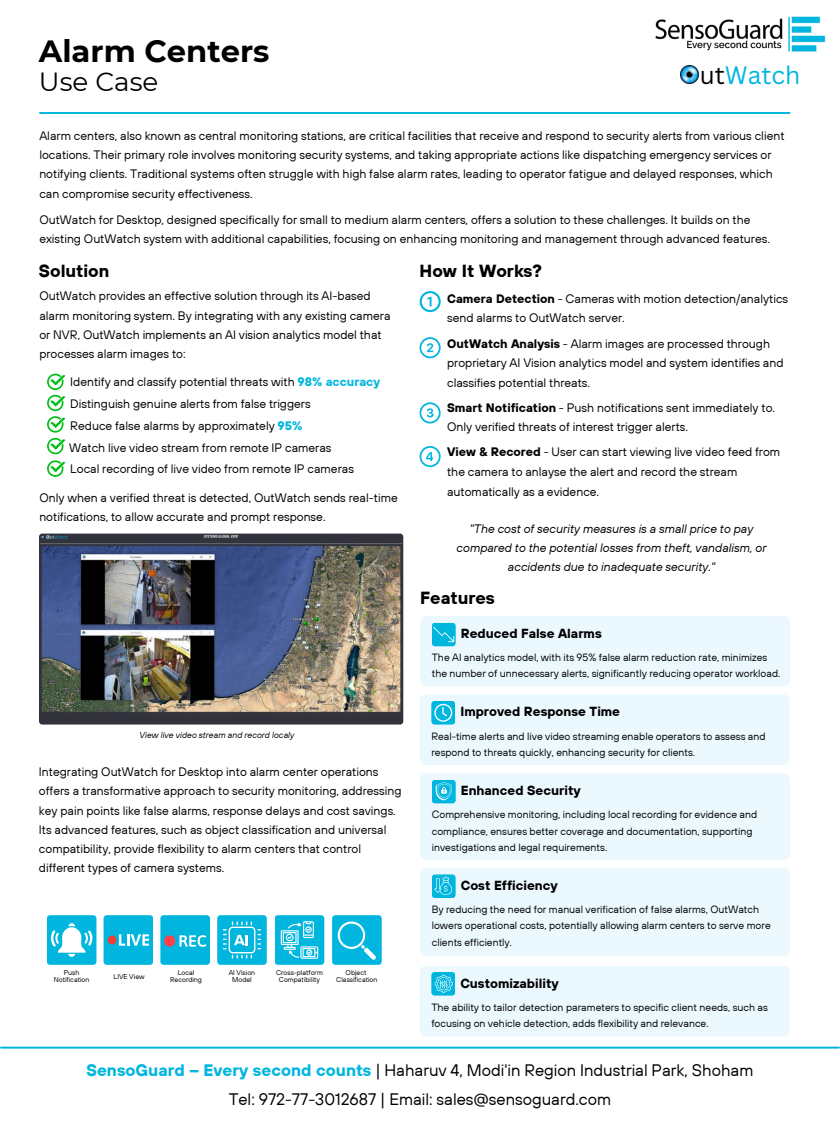
<style>
.page{position:relative;width:840px;height:1121px;background:#fff}
.page>*{position:absolute;margin:0;border:0;box-sizing:border-box;transform-origin:0 0}
.t1{font:700 30.62px "Montserrat";color:#000}
.t2{font:26.25px "Montserrat";color:#000}
.t3{font:24.59px "Canva Sans";color:#00b6de}
.t4{font:700 17.5px "TT Hoves";color:#000}
.t5{font:16.62px/29.6px "TT Hoves";color:#000;text-align:center}
.t6{font:700 13.12px "TT Hoves";color:#000}
.t7{font:12.25px/19.3px "TT Hoves";color:#000}
.t8{font:italic 12.25px/19.1px "TT Hoves";color:#000;text-align:center}
.t9{font:10.5px/16.4px "TT Hoves";color:#000}
.t10{font:italic 8.75px "TT Hoves";color:#000}
.t11{font:7px/7.6px "TT Hoves";color:#000;text-align:center}
.s1{color:#000}
.s2{font-weight:700}
.s3{font-weight:700;color:#00b6de}
</style>
<div class="page">
<img style="left:655px;top:16px;width:171px;height:36px">
<hr style="left:40px;top:112px;width:750px;height:2px;background:#00b6de">
<hr style="left:1px;top:1046px;width:838px;height:2px;background:#00b6de">
<svg style="left:47px;top:373px;width:18px;height:59px"></svg>
<div style="left:420px;top:616px;width:370px;height:70px;background:#ebf9ff;border-radius:7px"></div>
<div style="left:420px;top:694px;width:370px;height:71px;background:#ebf9ff;border-radius:7px"></div>
<div style="left:420px;top:773px;width:370px;height:86px;background:#ebf9ff;border-radius:7px"></div>
<svg style="left:431px;top:701px;width:24px;height:23px"></svg>
<img style="left:681px;top:66px;width:18px;height:18px">
<svg style="left:420px;top:291px;width:21px;height:21px"></svg>
<svg style="left:420px;top:337px;width:21px;height:21px"></svg>
<svg style="left:420px;top:402px;width:21px;height:21px"></svg>
<div style="left:420px;top:867px;width:370px;height:89px;background:#ebf9ff;border-radius:7px"></div>
<div style="left:420px;top:965px;width:370px;height:71px;background:#ebf9ff;border-radius:7px"></div>
<img style="left:39px;top:533px;width:364px;height:191px;border-radius:3px">
<svg style="left:432px;top:623px;width:24px;height:23px"></svg>
<svg style="left:432px;top:780px;width:24px;height:23px"></svg>
<svg style="left:432px;top:874px;width:24px;height:23px"></svg>
<svg style="left:431px;top:972px;width:24px;height:23px"></svg>
<svg style="left:47px;top:438px;width:18px;height:16px"></svg>
<svg style="left:47px;top:460px;width:18px;height:16px"></svg>
<svg style="left:420px;top:446px;width:21px;height:21px"></svg>
<svg style="left:47px;top:915px;width:49px;height:49px"></svg>
<svg style="left:104px;top:915px;width:49px;height:49px;background:#14bbe0"></svg>
<div style="left:108px;top:935px;width:9px;height:9px;background:#ef4035;border-radius:50%"></div>
<svg style="left:160px;top:915px;width:50px;height:49px;background:#1db6da"></svg>
<svg style="left:217px;top:915px;width:50px;height:49px;background:#23c0e2"></svg>
<svg style="left:275px;top:915px;width:49px;height:49px;background:#30c3e4"></svg>
<svg style="left:332px;top:915px;width:50px;height:49px;background:#1dbee1"></svg>
<h1 class="t1" style="left:39px;top:29px;width:232px">Alarm Centers</h1>
<h2 class="t2" style="left:39px;top:64px;width:121px">Use Case</h2>
<p class="t7" style="left:39px;top:125px;width:747px">Alarm centers, also known as central monitoring stations, are critical facilities that receive and respond to security alerts from various client locations. Their primary role involves monitoring security systems, and taking appropriate actions like dispatching emergency services or notifying clients. Traditional systems often struggle with high false alarm rates, leading to operator fatigue and delayed responses, which can compromise security effectiveness.</p>
<p class="t7" style="left:39px;top:209px;width:732px">OutWatch for Desktop, designed specifically for small to medium alarm centers, offers a solution to these challenges. It builds on the existing OutWatch system with additional capabilities, focusing on enhancing monitoring and management through advanced features.</p>
<h3 class="t4" style="left:39px;top:259px;width:72px">Solution</h3>
<h3 class="t3" style="left:700px;top:60px;width:102px"><span class="s1">ut</span>Watch</h3>
<h3 class="t4" style="left:420px;top:259px;width:124px">How It Works?</h3>
<p class="t7" style="left:447px;top:288px;width:343px"><span class="s2">Camera Detection</span> - Cameras with motion detection/analytics send alarms to OutWatch server.</p>
<p class="t7" style="left:447px;top:333px;width:338px"><span class="s2">OutWatch Analysis</span> - Alarm images are processed through proprietary AI Vision analytics model and system identifies and classifies potential threats.</p>
<p class="t7" style="left:447px;top:397px;width:329px"><span class="s2">Smart Notification</span> - Push notifications sent immediately to.<br>Only verified threats of interest trigger alerts.</p>
<p class="t7" style="left:447px;top:442px;width:335px"><span class="s2">View &amp; Recored</span> - User can start viewing live video feed from the camera to anlayse the alert and record the stream automatically as a evidence.</p>
<p class="t7" style="left:39px;top:286px;width:353px">OutWatch provides an effective solution through its AI-based alarm monitoring system. By integrating with any existing camera or NVR, OutWatch implements an AI vision analytics model that processes alarm images to:</p>
<p class="t7" style="left:69px;top:370px;width:313px;line-height:21.9px">Identify and classify potential threats with <span class="s3">98% accuracy </span>Distinguish genuine alerts from false triggers<br>Reduce false alarms by approximately <span class="s3">95%<br></span>Watch live video stream from remote IP cameras<br>Local recording of live video from remote IP cameras</p>
<p class="t7" style="left:39px;top:487px;width:360px">Only when a verified threat is detected, OutWatch sends real-time notifications, to allow accurate and prompt response.</p>
<p class="t8" style="left:457px;top:518px;width:312px">"The cost of security measures is a small price to pay compared to the potential losses from theft, vandalism, or accidents due to inadequate security."</p>
<p class="t10" style="left:139px;top:729px;width:157px">View live video stream and record localy</p>
<p class="t7" style="left:39px;top:762px;width:364px;line-height:19.1px">Integrating OutWatch for Desktop into alarm center operations offers a transformative approach to security monitoring, addressing key pain points like false alarms, response delays and cost savings.<br>Its advanced features, such as object classification and universal compatibility, provide flexibility to alarm centers that control different types of camera systems.</p>
<p class="t11" style="left:54px;top:968px;width:37px">Push<br>Notification</p>
<p class="t11" style="left:114px;top:972px;width:33px">LIVE View</p>
<p class="t11" style="left:170px;top:968px;width:34px">Local<br>Recording</p>
<p class="t11" style="left:229px;top:968px;width:28px">AI Vision<br>Model</p>
<p class="t11" style="left:276px;top:968px;width:48px">Cross-platform<br>Compatibility</p>
<p class="t11" style="left:336px;top:968px;width:43px">Object<br>Classification</p>
<h3 class="t4" style="left:420px;top:586px;width:77px">Features</h3>
<p class="t6" style="left:461px;top:624px;width:142px">Reduced False Alarms</p>
<p class="t9" style="left:432px;top:648px;width:350px">The AI analytics model, with its 95% false alarm reduction rate, minimizes the number of unnecessary alerts, significantly reducing operator workload.</p>
<p class="t6" style="left:460px;top:702px;width:161px">Improved Response Time</p>
<p class="t9" style="left:431px;top:727px;width:336px">Real-time alerts and live video streaming enable operators to assess and respond to threats quickly, enhancing security for clients.</p>
<p class="t6" style="left:461px;top:781px;width:121px">Enhanced Security</p>
<p class="t9" style="left:432px;top:806px;width:327px">Comprehensive monitoring, including local recording for evidence and compliance, ensures better coverage and documentation, supporting investigations and legal requirements.</p>
<p class="t6" style="left:461px;top:876px;width:99px">Cost Efficiency</p>
<p class="t9" style="left:432px;top:900px;width:341px">By reducing the need for manual verification of false alarms, OutWatch lowers operational costs, potentially allowing alarm centers to serve more clients efficiently.</p>
<p class="t6" style="left:460px;top:974px;width:100px">Customizability</p>
<p class="t9" style="left:431px;top:998px;width:338px">The ability to tailor detection parameters to specific client needs, such as focusing on vehicle detection, adds flexibility and relevance.</p>
<h3 class="t5" style="left:86px;top:1054px;width:668px"><span class="s3">SensoGuard – Every second counts</span> | Haharuv 4, Modi'in Region Industrial Park, Shoham<br>Tel: 972-77-3012687 | Email: sales@sensoguard.com</h3>
</div>
